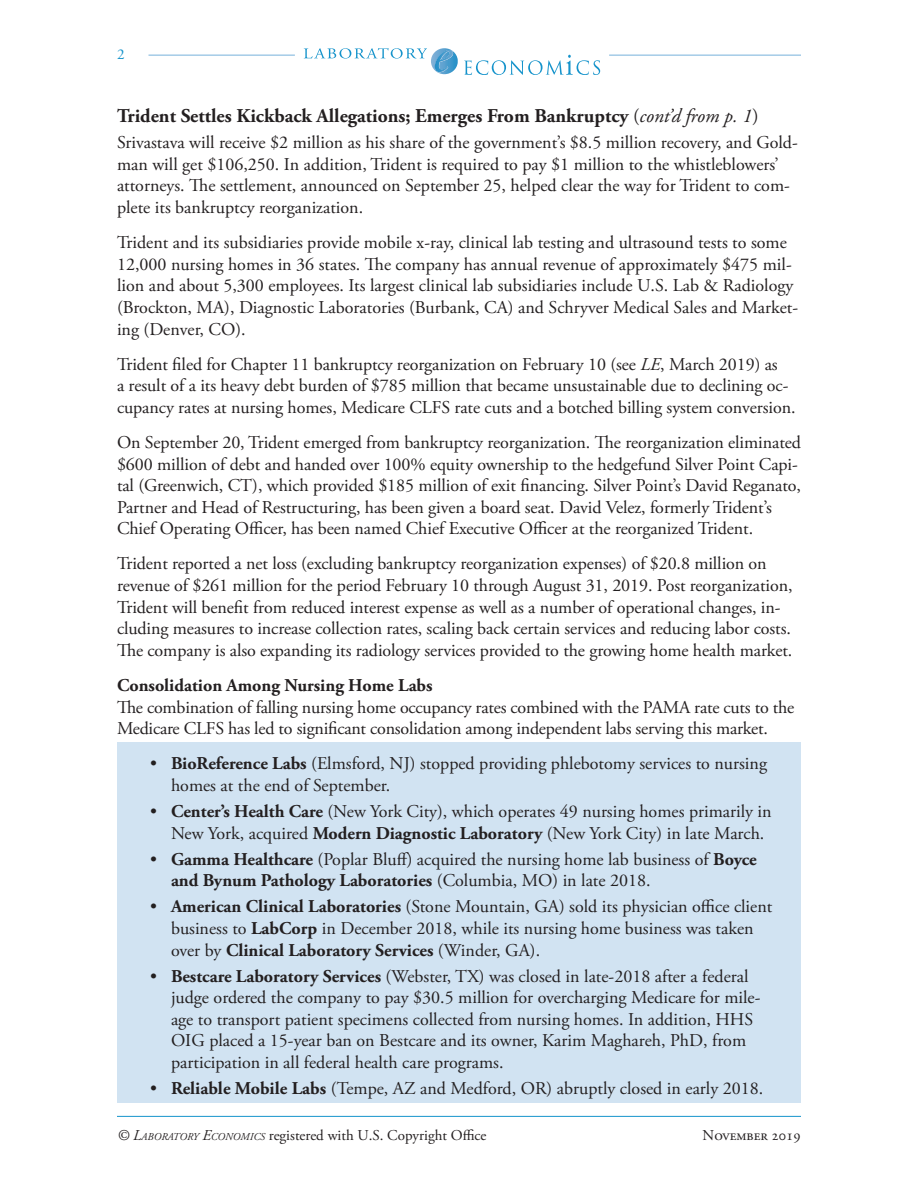
<style>
.page{position:relative;width:918px;height:1188px;background:#fff}
.page>*{position:absolute;margin:0;border:0;box-sizing:border-box;transform-origin:0 0}
.articletext{font:700 19.5px "Adobe Garamond Pro";color:#231f20}
.articletext-2{font:18px/21.6px "Adobe Garamond Pro";letter-spacing:-.005em;color:#231f20}
.articletext-3{font:700 18px "Adobe Garamond Pro";color:#231f20}
.t1{font:15px "Adobe Garamond Pro";color:#231f20}
.t2{font:15px "Adobe Garamond Pro";color:#1593cb}
.s1{font-weight:400}
.s2{font-weight:400;font-style:italic}
.s3{font-style:italic}
.s4{font-weight:700}
.s5{font-style:italic;font-size:10.5px}
</style>
<div class="page">
<svg style="left:304px;top:48px;width:154px;height:26px"></svg>
<svg style="left:464px;top:55px;width:136px;height:20px"></svg>
<hr style="left:148px;top:55px;width:147px;height:1px;background:#76b1db">
<hr style="left:609px;top:55px;width:192px;height:1px;background:#76b1db">
<hr style="left:117px;top:1116px;width:684px;height:1px;background:#1593cb">
<div style="left:117px;top:742px;width:684px;height:361px;background:#d1e3f2"></div>
<p class="t2" style="left:117px;top:45px;width:9px">2</p>
<p class="articletext" style="left:117px;top:105px;width:643px">Trident Settles Kickback Allegations; Emerges From Bankruptcy <span class="s1">(</span><span class="s2">cont’d from p. 1</span><span class="s1">)</span></p>
<p class="articletext-2" style="left:117px;top:132px;width:682px">Srivastava will receive $2 million as his share of the government’s $8.5 million recovery, and Gold&shy;man will get $106,250. In addition, Trident is required to pay $1 million to the whistleblowers’ attorneys. The settlement, announced on September 25, helped clear the way for Trident to com&shy;plete its bankruptcy reorganization.</p>
<p class="articletext-2" style="left:117px;top:232px;width:683px">Trident and its subsidiaries provide mobile x-ray, clinical lab testing and ultrasound tests to some 12,000 nursing homes in 36 states. The company has annual revenue of approximately $475 mil&shy;lion and about 5,300 employees. Its largest clinical lab subsidiaries include U.S. Lab &amp; Radiology (Brockton, MA), Diagnostic Laboratories (Burbank, CA) and Schryver Medical Sales and Market&shy;ing (Denver, CO).</p>
<p class="articletext-2" style="left:117px;top:354px;width:680px">Trident filed for Chapter 11 bankruptcy reorganization on February 10 (see <span class="s3">LE</span>, March 2019) as<br>a result of a its heavy debt burden of $785 million that became unsustainable due to declining oc&shy;cupancy rates at nursing homes, Medicare CLFS rate cuts and a botched billing system conversion.</p>
<p class="articletext-2" style="left:117px;top:432px;width:686px">On September 20, Trident emerged from bankruptcy reorganization. The reorganization eliminated $600 million of debt and handed over 100% equity ownership to the hedgefund Silver Point Capi&shy;tal (Greenwich, CT), which provided $185 million of exit financing. Silver Point’s David Reganato, Partner and Head of Restructuring, has been given a board seat. David Velez, formerly Trident’s Chief Operating Officer, has been named Chief Executive Officer at the reorganized Trident.</p>
<p class="articletext-2" style="left:117px;top:554px;width:677px">Trident reported a net loss (excluding bankruptcy reorganization expenses) of $20.8 million on revenue of $261 million for the period February 10 through August 31, 2019. Post reorganization, Trident will benefit from reduced interest expense as well as a number of operational changes, in&shy;cluding measures to increase collection rates, scaling back certain services and reducing labor costs.<br>The company is also expanding its radiology services provided to the growing home health market.</p>
<p class="articletext-3" style="left:117px;top:675px;width:317px">Consolidation Among Nursing Home Labs</p>
<p class="articletext-2" style="left:117px;top:697px;width:679px">The combination of falling nursing home occupancy rates combined with the PAMA rate cuts to the<br>Medicare CLFS has led to significant consolidation among independent labs serving this market.</p>
<p class="articletext-2" style="left:171px;top:753px;width:598px;text-indent:-21px">• <span class="s4">BioReference Labs</span> (Elmsford, NJ) stopped providing phlebotomy services to nursing homes at the end of September.</p>
<p class="articletext-2" style="left:171px;top:801px;width:602px;text-indent:-21px">• <span class="s4">Center’s Health Care</span> (New York City), which operates 49 nursing homes primarily in<br>New York, acquired <span class="s4">Modern Diagnostic Laboratory</span> (New York City) in late March.</p>
<p class="articletext-2" style="left:171px;top:849px;width:587px;text-indent:-21px">• <span class="s4">Gamma Healthcare</span> (Poplar Bluff) acquired the nursing home lab business of <span class="s4">Boyce and Bynum Pathology Laboratories</span> (Columbia, MO) in late 2018.</p>
<p class="articletext-2" style="left:171px;top:896px;width:603px;text-indent:-21px">• <span class="s4">American Clinical Laboratories</span> (Stone Mountain, GA) sold its physician office client business to <span class="s4">LabCorp</span> in December 2018, while its nursing home business was taken over by <span class="s4">Clinical Laboratory Services</span> (Winder, GA).</p>
<p class="articletext-2" style="left:171px;top:966px;width:591px;text-indent:-21px">• <span class="s4">Bestcare Laboratory Services</span> (Webster, TX) was closed in late-2018 after a federal judge ordered the company to pay $30.5 million for overcharging Medicare for mile&shy;age to transport patient specimens collected from nursing homes. In addition, HHS OIG placed a 15-year ban on Bestcare and its owner, Karim Maghareh, PhD, from participation in all federal health care programs.</p>
<p class="articletext-2" style="left:150px;top:1078px;width:615px">• <span class="s4">Reliable Mobile Labs</span> (Tempe, AZ and Medford, OR) abruptly closed in early 2018.</p>
<p class="t1" style="left:117px;top:1127px;width:371px"><span class="s3">© L</span><span class="s5">ABORATORY</span> <span class="s3">E</span><span class="s5">CONOMICS</span> registered with U.S. Copyright Office</p>
<p class="t1" style="left:703px;top:1127px;width:100px">November 2019</p>
</div>
